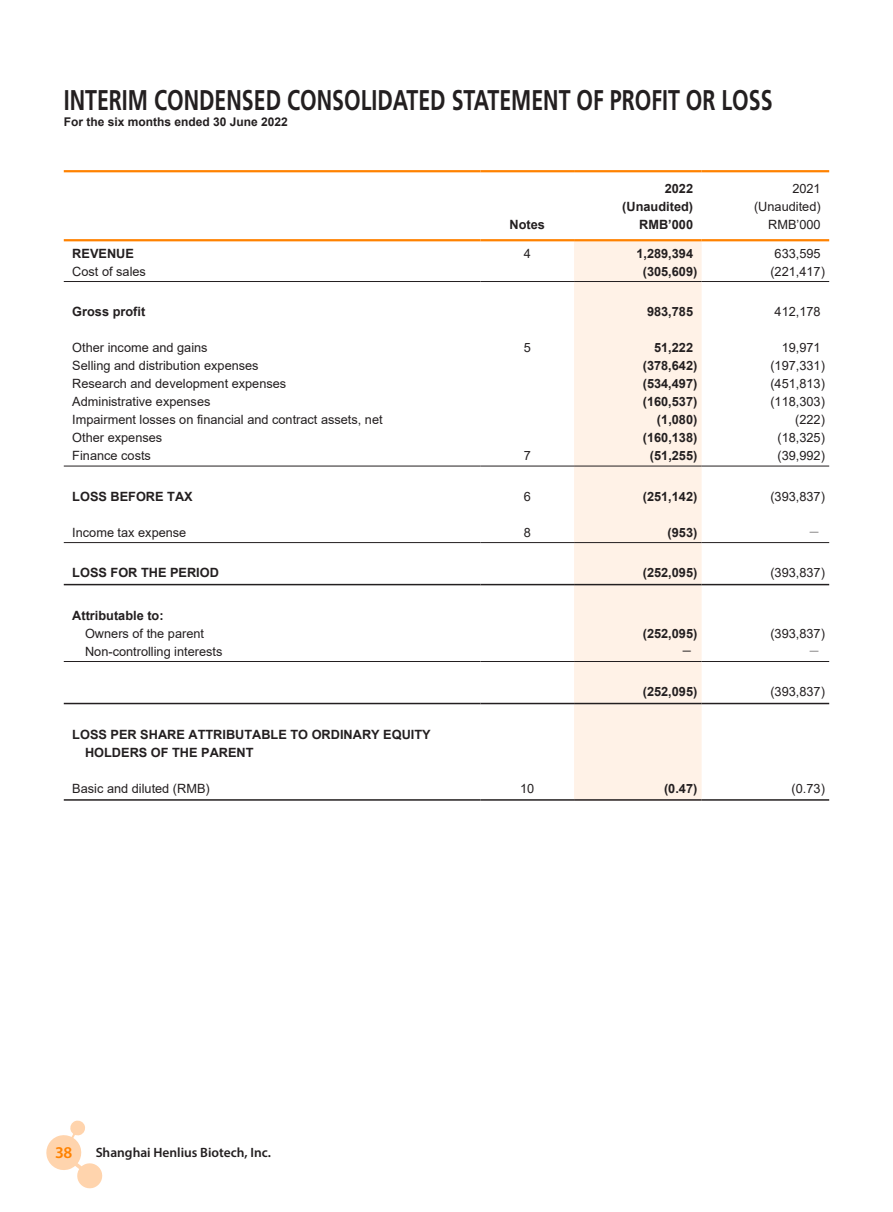
<style>
.page{position:relative;width:893px;height:1212px;background:#fff}
.page>*{position:absolute;margin:0;border:0;box-sizing:border-box;transform-origin:0 0}
.t1{font:700 28.5px "Frutiger LT Std";color:#231f20;scale:.75 1}
.t2{font:600 16.5px "Myriad Pro";color:#ff8200}
.t3{font:600 13.5px "Myriad Pro";color:#231f20}
.t4{font:12.75px "Arial";color:#231f20}
.t5{font:700 12.75px/18px "Arial";color:#231f20}
.t6{font:300 12.75px "M Hei HK";color:#231f20}
.t7{font:700 12.75px "M Hei HK";color:#231f20}
.t8{font:700 12px "Arial";color:#231f20}
</style>
<div class="page">
<svg style="left:46px;top:1120px;width:57px;height:69px"></svg>
<div style="left:574px;top:241px;width:128px;height:558px;background:#fff2e7"></div>
<hr style="left:64px;top:239px;width:416px;height:2px;background:#ff8200">
<hr style="left:480px;top:239px;width:94px;height:2px;background:#ff8200">
<hr style="left:574px;top:239px;width:128px;height:2px;background:#ff8200">
<hr style="left:702px;top:239px;width:127px;height:2px;background:#ff8200">
<hr style="left:64px;top:170px;width:416px;height:2px;background:#ff8200">
<hr style="left:480px;top:170px;width:94px;height:2px;background:#ff8200">
<hr style="left:574px;top:170px;width:128px;height:2px;background:#ff8200">
<hr style="left:702px;top:170px;width:127px;height:2px;background:#ff8200">
<hr style="left:64px;top:281px;width:416px;height:1px;background:#231f20">
<hr style="left:480px;top:281px;width:94px;height:1px;background:#231f20">
<hr style="left:574px;top:281px;width:128px;height:1px;background:#231f20">
<hr style="left:702px;top:281px;width:127px;height:1px;background:#231f20">
<hr style="left:64px;top:466px;width:416px;height:1px;background:#231f20">
<hr style="left:480px;top:466px;width:94px;height:1px;background:#231f20">
<hr style="left:574px;top:466px;width:128px;height:1px;background:#231f20">
<hr style="left:702px;top:466px;width:127px;height:1px;background:#231f20">
<hr style="left:64px;top:542px;width:416px;height:1px;background:#231f20">
<hr style="left:480px;top:542px;width:94px;height:1px;background:#231f20">
<hr style="left:574px;top:542px;width:128px;height:1px;background:#231f20">
<hr style="left:702px;top:542px;width:127px;height:1px;background:#231f20">
<hr style="left:64px;top:584px;width:416px;height:1px;background:#231f20">
<hr style="left:480px;top:584px;width:94px;height:1px;background:#231f20">
<hr style="left:574px;top:584px;width:128px;height:1px;background:#231f20">
<hr style="left:702px;top:584px;width:127px;height:1px;background:#231f20">
<hr style="left:64px;top:661px;width:416px;height:1px;background:#231f20">
<hr style="left:480px;top:661px;width:94px;height:1px;background:#231f20">
<hr style="left:574px;top:661px;width:128px;height:1px;background:#231f20">
<hr style="left:702px;top:661px;width:127px;height:1px;background:#231f20">
<hr style="left:64px;top:703px;width:416px;height:1px;background:#231f20">
<hr style="left:480px;top:703px;width:94px;height:1px;background:#231f20">
<hr style="left:574px;top:703px;width:128px;height:1px;background:#231f20">
<hr style="left:702px;top:703px;width:127px;height:1px;background:#231f20">
<hr style="left:64px;top:799px;width:416px;height:2px;background:#231f20">
<hr style="left:480px;top:799px;width:94px;height:2px;background:#231f20">
<hr style="left:574px;top:799px;width:128px;height:2px;background:#231f20">
<hr style="left:702px;top:799px;width:127px;height:2px;background:#231f20">
<h1 class="t1" style="left:64px;top:83px;width:946px">INTERIM CONDENSED CONSOLIDATED STATEMENT OF PROFIT OR LOSS</h1>
<p class="t8" style="left:64px;top:113px;width:226px">For the six months ended 30 June 2022</p>
<p class="t5" style="left:665px;top:180px;width:30px">2022</p>
<p class="t4" style="left:792px;top:180px;width:30px">2021</p>
<p class="t5" style="left:622px;top:198px;width:72px">(Unaudited)</p>
<p class="t4" style="left:754px;top:198px;width:68px">(Unaudited)</p>
<p class="t5" style="left:510px;top:216px;width:37px">Notes</p>
<p class="t5" style="left:639px;top:216px;width:55px">RMB’000</p>
<p class="t4" style="left:768px;top:216px;width:54px">RMB’000</p>
<p class="t5" style="left:72px;top:244px;width:63px">REVENUE</p>
<p class="t4" style="left:524px;top:244px;width:9px">4</p>
<p class="t5" style="left:636px;top:244px;width:58px">1,289,394</p>
<p class="t4" style="left:775px;top:244px;width:48px">633,595</p>
<p class="t4" style="left:72px;top:262px;width:75px">Cost of sales</p>
<p class="t5" style="left:643px;top:262px;width:56px">(305,609)</p>
<p class="t4" style="left:770px;top:262px;width:56px">(221,417)</p>
<p class="t5" style="left:72px;top:303px;width:74px">Gross profit</p>
<p class="t5" style="left:647px;top:303px;width:48px">983,785</p>
<p class="t4" style="left:775px;top:303px;width:48px">412,178</p>
<p class="t4" style="left:72px;top:339px;width:137px">Other income and gains</p>
<p class="t4" style="left:524px;top:339px;width:9px">5</p>
<p class="t5" style="left:654px;top:339px;width:40px">51,222</p>
<p class="t4" style="left:782px;top:339px;width:40px">19,971</p>
<p class="t4" style="left:72px;top:357px;width:188px">Selling and distribution expenses</p>
<p class="t5" style="left:643px;top:357px;width:56px">(378,642)</p>
<p class="t4" style="left:770px;top:357px;width:56px">(197,331)</p>
<p class="t4" style="left:72px;top:375px;width:216px">Research and development expenses</p>
<p class="t5" style="left:643px;top:375px;width:56px">(534,497)</p>
<p class="t4" style="left:770px;top:375px;width:56px">(451,813)</p>
<p class="t4" style="left:72px;top:393px;width:140px">Administrative expenses</p>
<p class="t5" style="left:643px;top:393px;width:56px">(160,537)</p>
<p class="t4" style="left:770px;top:393px;width:56px">(118,303)</p>
<p class="t4" style="left:72px;top:411px;width:312px">Impairment losses on financial and contract assets, net</p>
<p class="t5" style="left:657px;top:411px;width:42px">(1,080)</p>
<p class="t4" style="left:795px;top:411px;width:31px">(222)</p>
<p class="t4" style="left:72px;top:429px;width:92px">Other expenses</p>
<p class="t5" style="left:643px;top:429px;width:56px">(160,138)</p>
<p class="t4" style="left:777px;top:429px;width:49px">(18,325)</p>
<p class="t4" style="left:72px;top:447px;width:80px">Finance costs</p>
<p class="t4" style="left:524px;top:447px;width:9px">7</p>
<p class="t5" style="left:650px;top:447px;width:49px">(51,255)</p>
<p class="t4" style="left:777px;top:447px;width:49px">(39,992)</p>
<p class="t5" style="left:72px;top:487px;width:122px">LOSS BEFORE TAX</p>
<p class="t4" style="left:524px;top:487px;width:9px">6</p>
<p class="t5" style="left:643px;top:487px;width:56px">(251,142)</p>
<p class="t4" style="left:770px;top:487px;width:56px">(393,837)</p>
<p class="t4" style="left:72px;top:523px;width:116px">Income tax expense</p>
<p class="t4" style="left:524px;top:523px;width:9px">8</p>
<p class="t5" style="left:668px;top:523px;width:31px">(953)</p>
<p class="t6" style="left:808px;top:526px;width:14px">－</p>
<p class="t5" style="left:72px;top:564px;width:148px">LOSS FOR THE PERIOD</p>
<p class="t5" style="left:643px;top:564px;width:56px">(252,095)</p>
<p class="t4" style="left:770px;top:564px;width:56px">(393,837)</p>
<p class="t5" style="left:72px;top:606px;width:93px">Attributable to:</p>
<p class="t4" style="left:85px;top:624px;width:121px">Owners of the parent</p>
<p class="t5" style="left:643px;top:624px;width:56px">(252,095)</p>
<p class="t4" style="left:770px;top:624px;width:56px">(393,837)</p>
<p class="t4" style="left:85px;top:642px;width:139px">Non-controlling interests</p>
<p class="t7" style="left:680px;top:642px;width:14px">－</p>
<p class="t6" style="left:808px;top:644px;width:14px">－</p>
<p class="t5" style="left:643px;top:683px;width:56px">(252,095)</p>
<p class="t4" style="left:770px;top:683px;width:56px">(393,837)</p>
<p class="t5" style="left:85px;top:725px;width:347px;text-indent:-13px">LOSS PER SHARE ATTRIBUTABLE TO ORDINARY EQUITY<br>HOLDERS OF THE PARENT</p>
<p class="t4" style="left:72px;top:779px;width:139px">Basic and diluted (RMB)</p>
<p class="t4" style="left:520px;top:779px;width:16px">10</p>
<p class="t5" style="left:664px;top:779px;width:35px">(0.47)</p>
<p class="t4" style="left:792px;top:779px;width:35px">(0.73)</p>
<p class="t2" style="left:55px;top:1142px;width:19px">38</p>
<p class="t3" style="left:96px;top:1144px;width:177px">Shanghai Henlius Biotech, Inc.</p>
</div>
